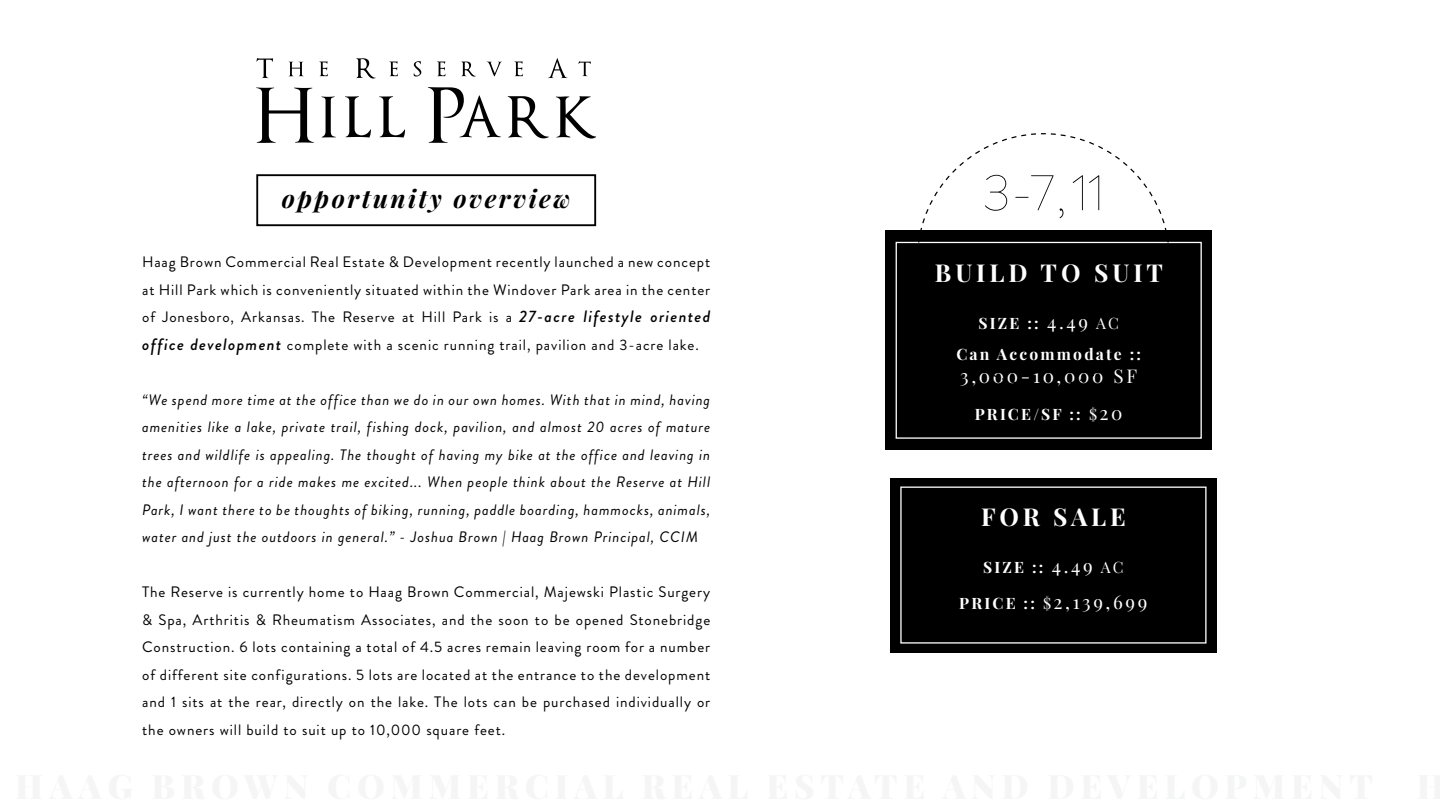
<style>
.page{position:relative;width:1440px;height:810px;background:#fff}
.page>*{position:absolute;margin:0;border:0;box-sizing:border-box;transform-origin:0 0}
.t1{font:100 51.25px "Brandon Grotesque";color:#000}
.t2{font:italic 700 25px "Playfair Display";letter-spacing:.1em;color:#000}
.t3{font:700 24.62px "Playfair Display";letter-spacing:.16em;color:#fff}
.t4{font:18.88px "Playfair Display";letter-spacing:.14em;color:#fff}
.t5{font:700 15.62px/31.2px "Playfair Display";letter-spacing:.14em;color:#fff;text-align:center}
.t6{font:15.12px/27.5px "Brandon Grotesque";letter-spacing:.06em;color:#000;text-align:justify}
.t7{font:italic 15.12px/27.5px "Brandon Grotesque";letter-spacing:.06em;color:#000;text-align:justify}
.s1{font-weight:500;font-style:italic;font-size:16.5px}
.s2{font-weight:400;font-size:18.88px}
.s3{font-weight:400}
.s4{font-weight:700;font-size:15.62px}
.s5{font-size:15.62px}
</style>
<div class="page">
<div style="left:256px;top:174px;width:340px;height:52px;border:2px solid #000101"></div>
<div style="left:886px;top:231px;width:326px;height:219px;background:#000"></div>
<div style="left:896px;top:242px;width:306px;height:197px;border:1px solid #fff"></div>
<svg style="left:256px;top:87px;width:58px;height:56px"></svg>
<svg style="left:321px;top:96px;width:15px;height:41px"></svg>
<svg style="left:345px;top:96px;width:26px;height:41px"></svg>
<svg style="left:379px;top:96px;width:26px;height:41px"></svg>
<svg style="left:428px;top:87px;width:73px;height:56px"></svg>
<svg style="left:508px;top:96px;width:41px;height:42px"></svg>
<svg style="left:556px;top:96px;width:40px;height:43px"></svg>
<svg style="left:257px;top:58px;width:16px;height:20px"></svg>
<svg style="left:289px;top:62px;width:14px;height:14px"></svg>
<svg style="left:319px;top:61px;width:9px;height:15px"></svg>
<svg style="left:356px;top:58px;width:20px;height:21px"></svg>
<svg style="left:389px;top:61px;width:9px;height:15px"></svg>
<svg style="left:414px;top:61px;width:7px;height:16px"></svg>
<svg style="left:437px;top:61px;width:9px;height:15px"></svg>
<svg style="left:461px;top:62px;width:15px;height:15px"></svg>
<svg style="left:487px;top:62px;width:14px;height:15px"></svg>
<svg style="left:514px;top:61px;width:9px;height:15px"></svg>
<svg style="left:548px;top:58px;width:20px;height:20px"></svg>
<svg style="left:579px;top:61px;width:12px;height:15px"></svg>
<div style="left:890px;top:478px;width:327px;height:174px;background:#000"></div>
<div style="left:900px;top:487px;width:307px;height:157px;border:1px solid #fff"></div>
<svg style="left:916px;top:133px;width:255px;height:111px"></svg>
<h2 class="t2" style="left:282px;top:181px;width:290px">opportunity overview</h2>
<p class="t6" style="left:142px;top:248px;width:570px">Haag Brown Commercial Real Estate &amp; Development recently launched a new concept at Hill Park which is conveniently situated within the Windover Park area in the center of Jonesboro, Arkansas. The Reserve at Hill Park is a <span class="s1">27-acre lifestyle oriented office development</span> complete with a scenic running trail, pavilion and 3-acre lake.</p>
<p class="t7" style="left:142px;top:386px;width:570px">“We spend more time at the office than we do in our own homes. With that in mind, having amenities like a lake, private trail, fishing dock, pavilion, and almost 20 acres of mature trees and wildlife is appealing. The thought of having my bike at the office and leaving in the afternoon for a ride makes me excited... When people think about the Reserve at Hill Park, I want there to be thoughts of biking, running, paddle boarding, hammocks, animals, water and just the outdoors in general.” - Joshua Brown | Haag Brown Principal, CCIM</p>
<p class="t6" style="left:142px;top:578px;width:570px">The Reserve is currently home to Haag Brown Commercial, Majewski Plastic Surgery &amp; Spa, Arthritis &amp; Rheumatism Associates, and the soon to be opened Stonebridge Construction. 6 lots containing a total of 4.5 acres remain leaving room for a number of different site configurations. 5 lots are located at the entrance to the development and 1 sits at the rear, directly on the lake. The lots can be purchased individually or the owners will build to suit up to 10,000 square feet.</p>
<h1 class="t1" style="left:982px;top:158px;width:124px">3-7,11</h1>
<h3 class="t3" style="left:935px;top:257px;width:230px">BUILD TO SUIT</h3>
<p class="t5" style="left:956px;top:307px;width:186px">SIZE :: <span class="s2">4.49</span> <span class="s3">AC<br></span>Can Accommodate ::</p>
<p class="t4" style="left:960px;top:364px;width:178px">3,000-10,000 SF</p>
<p class="t5" style="left:975px;top:398px;width:149px">PRICE/SF :: <span class="s3">$</span><span class="s2">20</span></p>
<h3 class="t3" style="left:981px;top:502px;width:146px">FOR SALE</h3>
<p class="t5" style="left:983px;top:551px;width:142px">SIZE :: <span class="s2">4.49</span> <span class="s3">AC</span></p>
<p class="t4" style="left:959px;top:591px;width:190px"><span class="s4">PRICE ::</span> <span class="s5">$</span>2,139,699</p>
</div>
